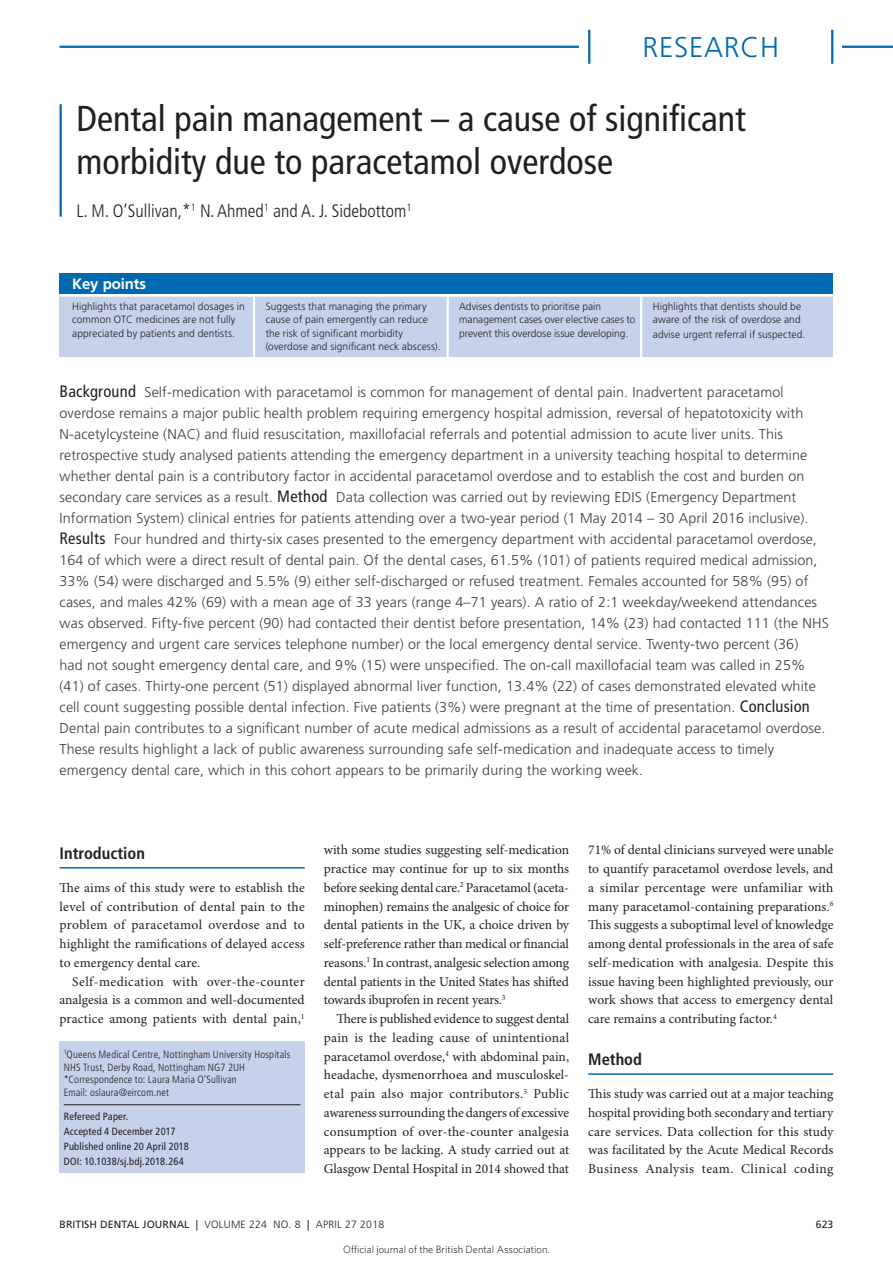
<style>
.page{position:relative;width:893px;height:1263px;background:#fff}
.page>*{position:absolute;margin:0;border:0;box-sizing:border-box;transform-origin:0 0}
.head{font:condensed 36px/43.2px "Frutiger LT Std";color:#231f20}
.t1{font:300 28.5px "Frutiger LT Std";letter-spacing:.025em;color:#0069af}
.author{font:300 condensed 18px "Frutiger LT Std";color:#231f20}
.crosshead_1{font:700 condensed 16.5px "Frutiger LT Std";color:#231f20}
.key_points_-_head{font:700 15px "Frutiger LT Std";letter-spacing:-.01em;color:#fff}
.abstract{font:300 14.25px/21px "Frutiger LT Std";letter-spacing:.01em;color:#3e3e3f}
.body{font:13.5px/18.8px "Minion Pro";letter-spacing:-.005em;color:#231f20;text-align:justify}
.body_fullout{font:13.5px/18.8px "Minion Pro";letter-spacing:.01em;color:#231f20;text-align:justify}
.key_points{font:300 10.5px/13.5px "Frutiger LT Std";letter-spacing:.01em;color:#231f20}
.author_biog{font:300 condensed 10.5px/12.8px "Frutiger LT Std";letter-spacing:.015em;color:#231f20}
.article_details{font:condensed 10.5px "Frutiger LT Std";letter-spacing:.015em;color:#231f20}
.page_footer{font:300 10.5px "Frutiger LT Std";letter-spacing:.02em;color:#231f20}
.t2{font:300 10.5px "Whitney";color:#000}
.page_footer-2{font:10.5px "Frutiger LT Std";color:#231f20}
.s1{font-weight:400;font-stretch:condensed;font-size:16.5px;color:#231f20}
.s2{font-weight:400}
</style>
<div class="page">
<hr style="left:60px;top:867px;width:245px;height:1px;background:#0069af">
<hr style="left:588px;top:1073px;width:245px;height:2px;background:#0069af">
<div style="left:60px;top:1041px;width:245px;height:132px;background:#c6d2e9"></div>
<hr style="left:64px;top:1104px;width:236px;height:1px;background:#231f20">
<hr style="left:60px;top:104px;width:2px;height:113px;background:#0069af">
<div style="left:59px;top:273px;width:774px;height:84px;background:#c6d2e9"></div>
<hr style="left:59px;top:294px;width:774px;height:3px;background:#fff">
<div style="left:59px;top:273px;width:774px;height:20px;background:#0069af"></div>
<hr style="left:253px;top:296px;width:2px;height:63px;background:#fff">
<hr style="left:640px;top:296px;width:2px;height:63px;background:#fff">
<hr style="left:447px;top:296px;width:2px;height:63px;background:#fff">
<hr style="left:60px;top:46px;width:833px;height:2px;background:#0069af">
<div style="left:580px;top:30px;width:262px;height:34px;background:#fff"></div>
<hr style="left:831px;top:30px;width:2px;height:34px;background:#0069af">
<hr style="left:588px;top:30px;width:2px;height:34px;background:#0069af">
<h2 class="t1" style="left:643px;top:31px;width:138px">RESEARCH</h2>
<p class="head" style="left:77px;top:97px;width:671px">Dental pain management – a cause of significant morbidity due to paracetamol overdose</p>
<p class="author" style="left:77px;top:200px;width:337px">L. M. O’Sullivan,*<sup>1</sup> N. Ahmed<sup>1</sup> and A. J. Sidebottom<sup>1</sup></p>
<p class="key_points_-_head" style="left:72px;top:275px;width:76px">Key points</p>
<p class="key_points" style="left:72px;top:299px;width:174px">Highlights that paracetamol dosages in common OTC medicines are not fully appreciated by patients and dentists.</p>
<p class="key_points" style="left:266px;top:299px;width:176px">Suggests that managing the primary cause of pain emergently can reduce the risk of significant morbidity (overdose and significant neck abscess).</p>
<p class="key_points" style="left:459px;top:299px;width:178px">Advises dentists to prioritise pain management cases over elective cases to prevent this overdose issue developing.</p>
<p class="key_points" style="left:653px;top:299px;width:150px">Highlights that dentists should be aware of the risk of overdose and</p>
<p class="key_points" style="left:653px;top:328px;width:154px">advise urgent referral if suspected.</p>
<p class="abstract" style="left:60px;top:382px;width:771px"><span class="s1">Background</span> Self-medication with paracetamol is common for management of dental pain. Inadvertent paracetamol overdose remains a major public health problem requiring emergency hospital admission, reversal of hepatotoxicity with N-acetylcysteine (NAC) and fluid resuscitation, maxillofacial referrals and potential admission to acute liver units. This retrospective study analysed patients attending the emergency department in a university teaching hospital to determine whether dental pain is a contributory factor in accidental paracetamol overdose and to establish the cost and burden on secondary care services as a result. <span class="s1">Method</span> Data collection was carried out by reviewing EDIS (Emergency Department Information System) clinical entries for patients attending over a two-year period (1 May 2014 – 30 April 2016 inclusive).<br><span class="s1">Results</span> Four hundred and thirty-six cases presented to the emergency department with accidental paracetamol overdose, 164 of which were a direct result of dental pain. Of the dental cases, 61.5% (101) of patients required medical admission, 33% (54) were discharged and 5.5% (9) either self-discharged or refused treatment. Females accounted for 58% (95) of cases, and males 42% (69) with a mean age of 33 years (range 4–71 years). A ratio of 2:1 weekday/weekend attendances was observed. Fifty-five percent (90) had contacted their dentist before presentation, 14% (23) had contacted 111 (the NHS emergency and urgent care services telephone number) or the local emergency dental service. Twenty-two percent (36)<br>had not sought emergency dental care, and 9% (15) were unspecified. The on-call maxillofacial team was called in 25% (41) of cases. Thirty-one percent (51) displayed abnormal liver function, 13.4% (22) of cases demonstrated elevated white cell count suggesting possible dental infection. Five patients (3%) were pregnant at the time of presentation. <span class="s1">Conclusion </span>Dental pain contributes to a significant number of acute medical admissions as a result of accidental paracetamol overdose.<br>These results highlight a lack of public awareness surrounding safe self-medication and inadequate access to timely emergency dental care, which in this cohort appears to be primarily during the working week.</p>
<p class="crosshead_1" style="left:60px;top:843px;width:87px">Introduction</p>
<p class="body_fullout" style="left:60px;top:879px;width:247px">The aims of this study were to establish the level of contribution of dental pain to the problem of paracetamol overdose and to highlight the ramifications of delayed access to emergency dental care.</p>
<p class="body" style="left:60px;top:972px;width:247px;text-indent:13px">Self-medication with over-the-counter analgesia is a common and well-documented practice among patients with dental pain,<sup>1</sup></p>
<p class="author_biog" style="left:64px;top:1048px;width:228px"><sup>1</sup>Queens Medical Centre, Nottingham University Hospitals NHS Trust, Derby Road, Nottingham NG7 2UH *Correspondence to: Laura Maria O’Sullivan<br>Email: oslaura@eircom.net</p>
<p class="article_details" style="left:64px;top:1110px;width:66px">Refereed Paper.</p>
<p class="article_details" style="left:64px;top:1125px;width:113px">Accepted 4 December 2017</p>
<p class="article_details" style="left:64px;top:1140px;width:126px">Published online 20 April 2018</p>
<p class="article_details" style="left:64px;top:1155px;width:122px">DOI: 10.1038/sj.bdj.2018.264</p>
<p class="body" style="left:324px;top:841px;width:247px">with some studies suggesting self-medication practice may continue for up to six months before seeking dental care.<sup>2</sup> Paracetamol (aceta&shy;minophen) remains the analgesic of choice for dental patients in the UK, a choice driven by self-preference rather than medical or financial reasons.<sup>1</sup> In contrast, analgesic selection among dental patients in the United States has shifted towards ibuprofen in recent years.<sup>3</sup></p>
<p class="body" style="left:324px;top:1010px;width:247px;text-indent:13px">There is published evidence to suggest dental pain is the leading cause of unintentional paracetamol overdose,<sup>4</sup> with abdominal pain, headache, dysmenorrhoea and musculoskel&shy;etal pain also major contributors.<sup>5</sup> Public awareness surrounding the dangers of excessive consumption of over-the-counter analgesia appears to be lacking. A study carried out at Glasgow Dental Hospital in 2014 showed that</p>
<p class="body" style="left:588px;top:841px;width:247px">71% of dental clinicians surveyed were unable to quantify paracetamol overdose levels, and a similar percentage were unfamiliar with many paracetamol-containing preparations.<sup>6<br></sup>This suggests a suboptimal level of knowledge among dental professionals in the area of safe self-medication with analgesia. Despite this issue having been highlighted previously, our work shows that access to emergency dental care remains a contributing factor.<sup>4</sup></p>
<p class="crosshead_1" style="left:588px;top:1049px;width:55px">Method</p>
<p class="body_fullout" style="left:588px;top:1085px;width:247px">This study was carried out at a major teaching hospital providing both secondary and tertiary care services. Data collection for this study was facilitated by the Acute Medical Records Business Analysis team. Clinical coding</p>
<p class="page_footer" style="left:60px;top:1219px;width:326px"><span class="s2">BRITISH DENTAL JOURNAL |</span> VOLUME 224 NO. 8 <span class="s2">|</span> APRIL 27 2018</p>
<p class="page_footer-2" style="left:816px;top:1218px;width:19px">623</p>
<p class="t2" style="left:343px;top:1243px;width:208px">Official journal of the British Dental Association.</p>
</div>
